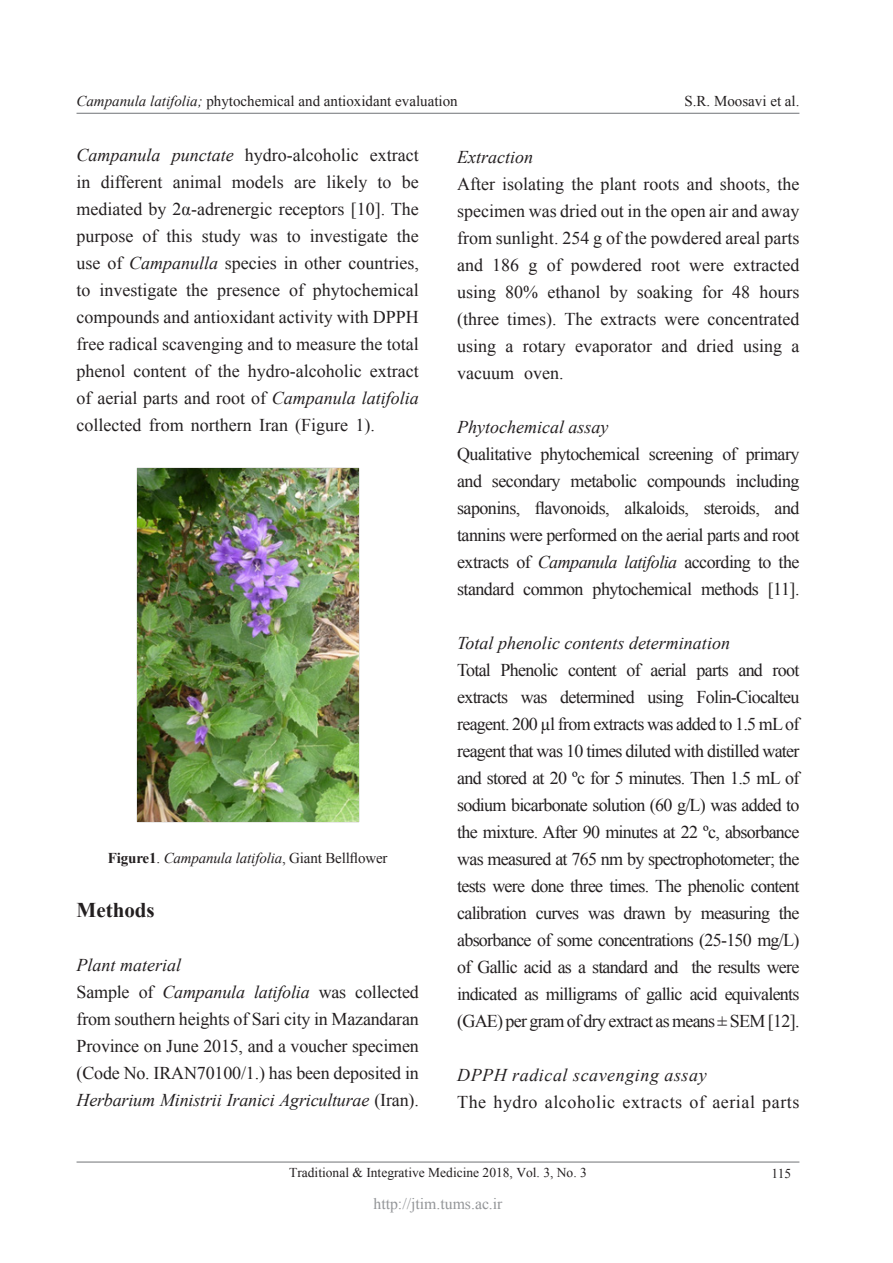
<style>
.page{position:relative;width:893px;height:1263px;background:#fff}
.page>*{position:absolute;margin:0;border:0;box-sizing:border-box;transform-origin:0 0}
.Normal__Web{font:700 21px "Times New Roman";color:#231f20}
.Normal__Web-2{font:18px/27px "Times New Roman";letter-spacing:-.01em;color:#231f20;text-align:justify}
.Normal__Web-3{font:italic 18px "Times New Roman";color:#231f20}
.Normal__Web-4{font:18px "Times New Roman";letter-spacing:.03em;color:#231f20}
.Normal__Web-5{font:italic 18px "Times New Roman";letter-spacing:.03em;color:#231f20}
.t1{font:15.75px "Times New Roman";color:#939598}
.t2{font:15px "Times New Roman";color:#231f20}
.Normal__Web-6{font:italic 15px "Times New Roman";letter-spacing:-.01em;color:#231f20}
.t3{font:13.5px "Times New Roman";color:#231f20}
.s1{font-style:italic}
.s2{font-weight:700;font-style:normal}
.s3{font-style:normal}
</style>
<div class="page">
<hr style="left:77px;top:1161px;width:722px;height:1px;background:#808285">
<hr style="left:77px;top:113px;width:722px;height:1px;background:#808285">
<img style="left:137px;top:467px;width:222px;height:355px">
<p class="t2" style="left:76px;top:91px;width:383px"><span class="s1">Campanula latifolia;</span> phytochemical and antioxidant evaluation</p>
<p class="t2" style="left:684px;top:91px;width:117px">S.R. Moosavi et al.</p>
<p class="Normal__Web-2" style="left:77px;top:142px;width:344px"><span class="s1">Campanula punctate</span> hydro-alcoholic extract in different animal models are likely to be mediated by 2α-adrenergic receptors [10]. The purpose of this study was to investigate the use of <span class="s1">Campanulla</span> species in other countries, to investigate the presence of phytochemical compounds and antioxidant activity with DPPH free radical scavenging and to measure the total phenol content of the hydro-alcoholic extract of aerial parts and root of <span class="s1">Campanula latifolia </span>collected from northern Iran (Figure 1).</p>
<p class="Normal__Web-3" style="left:457px;top:145px;width:77px">Extraction</p>
<p class="Normal__Web-2" style="left:457px;top:170px;width:344px">After isolating the plant roots and shoots, the specimen was dried out in the open air and away from sunlight. 254 g of the powdered areal parts and 186 g of powdered root were extracted using 80% ethanol by soaking for 48 hours (three times). The extracts were concentrated using a rotary evaporator and dried using a vacuum oven.</p>
<p class="Normal__Web-3" style="left:457px;top:415px;width:153px">Phytochemical assay</p>
<p class="Normal__Web-2" style="left:457px;top:440px;width:344px">Qualitative phytochemical screening of primary and secondary metabolic compounds including saponins, flavonoids, alkaloids, steroids, and tannins were performed on the aerial parts and root extracts of <span class="s1">Campanula latifolia</span> according to the standard common phytochemical methods [11].</p>
<p class="Normal__Web-3" style="left:457px;top:631px;width:274px">Total phenolic contents determination</p>
<p class="Normal__Web-2" style="left:457px;top:656px;width:344px">Total Phenolic content of aerial parts and root extracts was determined using Folin-Ciocalteu reagent. 200 µl from extracts was added to 1.5 mL of reagent that was 10 times diluted with distilled water and stored at 20 ºc for 5 minutes. Then 1.5 mL of sodium bicarbonate solution (60 g/L) was added to the mixture. After 90 minutes at 22 ºc, absorbance was measured at 765 nm by spectrophotometer; the tests were done three times. The phenolic content calibration curves was drawn by measuring the absorbance of some concentrations (25-150 mg/L) of Gallic acid as a standard and the results were indicated as milligrams of gallic acid equivalents (GAE) per gram of dry extract as means ± SEM [12].</p>
<p class="Normal__Web-5" style="left:457px;top:1063px;width:251px">DPPH radical scavenging assay</p>
<p class="Normal__Web-4" style="left:457px;top:1090px;width:344px">The hydro alcoholic extracts of aerial parts</p>
<p class="Normal__Web-6" style="left:108px;top:848px;width:281px"><span class="s2">Figure1</span><span class="s3">.</span> Campanula latifolia<span class="s3">, Giant Bellflower</span></p>
<p class="Normal__Web" style="left:77px;top:896px;width:80px">Methods</p>
<p class="Normal__Web-3" style="left:77px;top:953px;width:106px">Plant material</p>
<p class="Normal__Web-2" style="left:77px;top:979px;width:344px">Sample of <span class="s1">Campanula latifolia</span> was collected from southern heights of Sari city in Mazandaran Province on June 2015, and a voucher specimen (Code No. IRAN70100/1.) has been deposited in <span class="s1">Herbarium Ministrii Iranici Agriculturae</span> (Iran).</p>
<p class="t3" style="left:289px;top:1163px;width:299px">Traditional &amp; Integrative Medicine 2018, Vol. 3, No. 3</p>
<p class="t1" style="left:373px;top:1193px;width:131px">http://jtim.tums.ac.ir</p>
<p class="t3" style="left:771px;top:1164px;width:21px">115</p>
</div>
